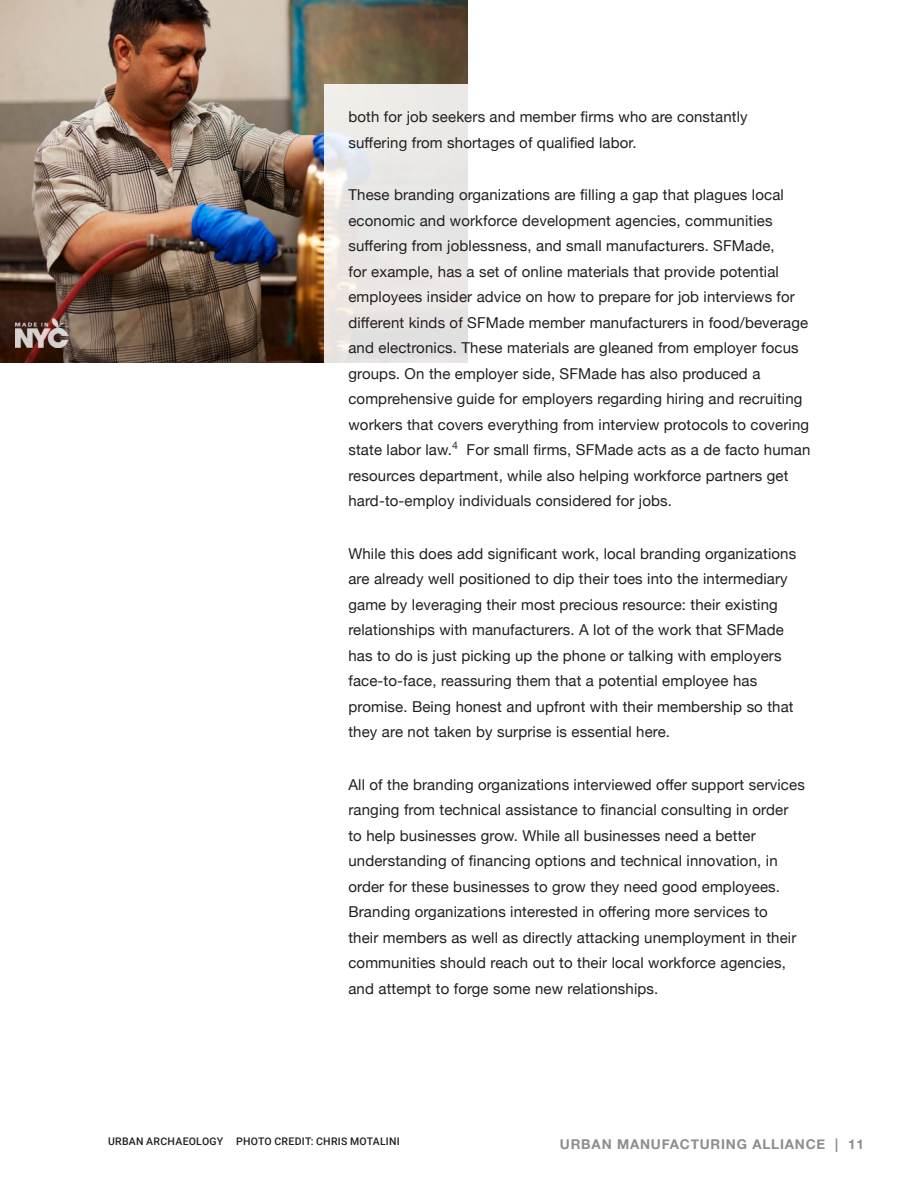
<style>
.page{position:relative;width:918px;height:1188px;background:#fff}
.page>*{position:absolute;margin:0;border:0;box-sizing:border-box;transform-origin:0 0}
.t1{font:15px/25.5px "Helvetica Neue";letter-spacing:.01em;color:#231f20}
.t2{font:700 13.5px "Helvetica Neue";letter-spacing:.06em;color:#8d8d8a}
.t3{font:500 10.5px "Roboto";letter-spacing:.025em;color:#231f20}
</style>
<div class="page">
<img style="left:0;top:0;width:467px;height:363px">
<div style="left:324px;top:84px;width:504px;height:942px;background:#fff"></div>
<img style="left:15px;top:318px;width:53px;height:30px">
<p class="t1" style="left:348px;top:105px;width:401px">both for job seekers and member firms who are constantly suffering from shortages of qualified labor.</p>
<p class="t1" style="left:348px;top:183px;width:464px">These branding organizations are filling a gap that plagues local economic and workforce development agencies, communities suffering from joblessness, and small manufacturers. SFMade,<br>for example, has a set of online materials that provide potential employees insider advice on how to prepare for job interviews for different kinds of SFMade member manufacturers in food/beverage and electronics. These materials are gleaned from employer focus groups. On the employer side, SFMade has also produced a comprehensive guide for employers regarding hiring and recruiting workers that covers everything from interview protocols to covering state labor law.<sup>4</sup> For small firms, SFMade acts as a de facto human resources department, while also helping workforce partners get hard-to-employ individuals considered for jobs.</p>
<p class="t1" style="left:348px;top:542px;width:449px">While this does add significant work, local branding organizations are already well positioned to dip their toes into the intermediary game by leveraging their most precious resource: their existing relationships with manufacturers. A lot of the work that SFMade has to do is just picking up the phone or talking with employers face-to-face, reassuring them that a potential employee has promise. Being honest and upfront with their membership so that they are not taken by surprise is essential here.</p>
<p class="t1" style="left:348px;top:773px;width:458px">All of the branding organizations interviewed offer support services ranging from technical assistance to financial consulting in order to help businesses grow. While all businesses need a better understanding of financing options and technical innovation, in order for these businesses to grow they need good employees.<br>Branding organizations interested in offering more services to<br>their members as well as directly attacking unemployment in their communities should reach out to their local workforce agencies, and attempt to forge some new relationships.</p>
<p class="t3" style="left:108px;top:1134px;width:293px">URBAN ARCHAEOLOGY PHOTO CREDIT: CHRIS MOTALINI</p>
<p class="t2" style="left:560px;top:1133px;width:306px">URBAN MANUFACTURING ALLIANCE | 11</p>
</div>
